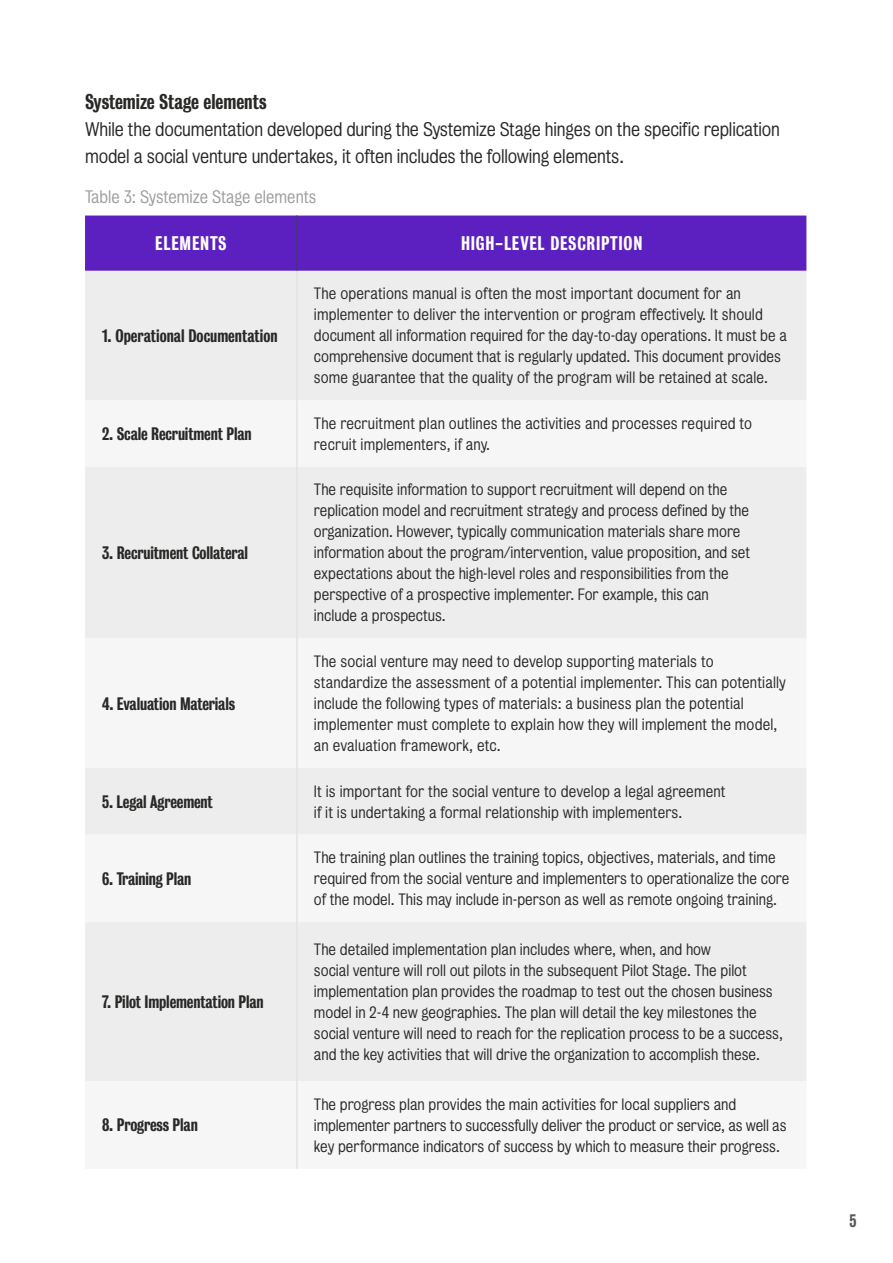
<style>
.page{position:relative;width:893px;height:1263px;background:#fff}
.page>*{position:absolute;margin:0;border:0;box-sizing:border-box;transform-origin:0 0}
.t1{font:19.5px "Bureau Grotesque Three Five";color:#282827}
.t2{font:18px/27px "Bureau Grotesque Five One";letter-spacing:-.01em;color:#282827}
.t3{font:18px "Bureau Grotesque Three Five";letter-spacing:.04em;color:#fff}
.t4{font:16.5px "Bureau Grotesque Three Five";letter-spacing:-.01em;color:#282827}
.t5{font:16.5px "Bureau Grotesque Five One";color:#9d9d9c}
.t6{font:16.5px "Bureau Grotesque Three Five";color:#595857}
.t7{font:15px/21px "Bureau Grotesque Five One";color:#282827}
</style>
<div class="page">
<div style="left:85px;top:216px;width:721px;height:55px;background:#5c1fc0"></div>
<div style="left:85px;top:271px;width:721px;height:129px;background:#ededed"></div>
<svg style="left:85px;top:467px;width:721px;height:614px;fill:#ededed"></svg>
<hr style="left:296px;top:216px;width:2px;height:55px;background:#44357c">
<hr style="left:296px;top:271px;width:2px;height:129px;background:#e3e3e3">
<hr style="left:296px;top:400px;width:2px;height:67px;background:#e3e3e3">
<hr style="left:296px;top:467px;width:2px;height:171px;background:#e3e3e3">
<hr style="left:296px;top:638px;width:2px;height:130px;background:#e3e3e3">
<hr style="left:296px;top:768px;width:2px;height:66px;background:#e3e3e3">
<hr style="left:296px;top:834px;width:2px;height:88px;background:#e3e3e3">
<hr style="left:296px;top:922px;width:2px;height:159px;background:#e3e3e3">
<hr style="left:296px;top:1081px;width:2px;height:88px;background:#e3e3e3">
<h1 class="t1" style="left:85px;top:90px;width:183px">Systemize Stage elements</h1>
<p class="t2" style="left:85px;top:115px;width:696px">While the documentation developed during the Systemize Stage hinges on the specific replication model a social venture undertakes, it often includes the following elements.</p>
<p class="t5" style="left:85px;top:188px;width:233px">Table 3: Systemize Stage elements</p>
<p class="t3" style="left:155px;top:233px;width:73px">ELEMENTS</p>
<p class="t3" style="left:461px;top:233px;width:183px">HIGH-LEVEL DESCRIPTION</p>
<p class="t4" style="left:102px;top:326px;width:177px">1. Operational Documentation</p>
<p class="t7" style="left:314px;top:283px;width:474px">The operations manual is often the most important document for an implementer to deliver the intervention or program effectively. It should document all information required for the day-to-day operations. It must be a comprehensive document that is regularly updated. This document provides some guarantee that the quality of the program will be retained at scale.</p>
<p class="t4" style="left:102px;top:424px;width:151px">2. Scale Recruitment Plan</p>
<p class="t7" style="left:314px;top:413px;width:440px">The recruitment plan outlines the activities and processes required to recruit implementers, if any.</p>
<p class="t4" style="left:102px;top:543px;width:147px">3. Recruitment Collateral</p>
<p class="t4" style="left:102px;top:694px;width:135px">4. Evaluation Materials</p>
<p class="t7" style="left:314px;top:479px;width:438px">The requisite information to support recruitment will depend on the replication model and recruitment strategy and process defined by the organization. However, typically communication materials share more information about the program/intervention, value proposition, and set expectations about the high-level roles and responsibilities from the perspective of a prospective implementer. For example, this can include a prospectus.</p>
<p class="t7" style="left:314px;top:651px;width:474px">The social venture may need to develop supporting materials to standardize the assessment of a potential implementer. This can potentially include the following types of materials: a business plan the potential implementer must complete to explain how they will implement the model, an evaluation framework, etc.</p>
<p class="t4" style="left:102px;top:792px;width:112px">5. Legal Agreement</p>
<p class="t7" style="left:314px;top:780px;width:413px">It is important for the social venture to develop a legal agreement if it is undertaking a formal relationship with implementers.</p>
<p class="t4" style="left:102px;top:869px;width:91px">6. Training Plan</p>
<p class="t4" style="left:102px;top:992px;width:163px">7. Pilot Implementation Plan</p>
<p class="t4" style="left:102px;top:1115px;width:97px">8. Progress Plan</p>
<p class="t7" style="left:314px;top:847px;width:477px">The training plan outlines the training topics, objectives, materials, and time required from the social venture and implementers to operationalize the core of the model. This may include in-person as well as remote ongoing training.</p>
<p class="t7" style="left:314px;top:939px;width:471px">The detailed implementation plan includes where, when, and how<br>social venture will roll out pilots in the subsequent Pilot Stage. The pilot implementation plan provides the roadmap to test out the chosen business model in 2-4 new geographies. The plan will detail the key milestones the social venture will need to reach for the replication process to be a success, and the key activities that will drive the organization to accomplish these.</p>
<p class="t7" style="left:314px;top:1094px;width:474px">The progress plan provides the main activities for local suppliers and implementer partners to successfully deliver the product or service, as well as key performance indicators of success by which to measure their progress.</p>
<p class="t6" style="left:849px;top:1211px;width:9px">5</p>
</div>
